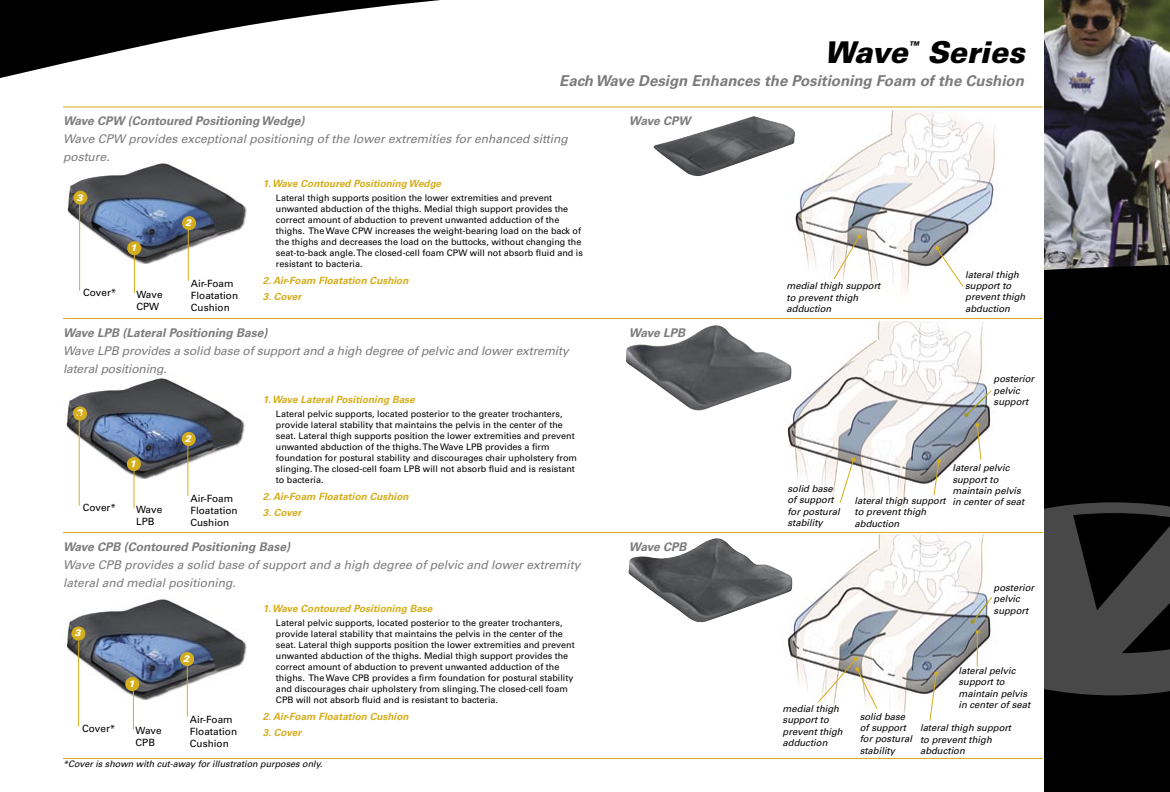
<style>
.page{position:relative;width:1170px;height:792px;background:#fff}
.page>*{position:absolute;margin:0;border:0;box-sizing:border-box;transform-origin:0 0}
.t1{font:italic 900 30px "Univers LT Std";letter-spacing:-.01em;color:#000}
.t2{font:italic 700 15px "Univers LT Std";color:#7c7c7c}
.t3{font:italic 12px/18px "Univers LT Std";color:#7c7c7c}
.t4{font:italic 700 12px "Univers LT Std";color:#7c7c7c}
.t5{font:italic 900 12px "Univers LT Std";color:#000}
.t6{font:italic 700 10px "Univers LT Std";color:#d5ae1d}
.t7{font:10px/12px "Univers LT Std";color:#000}
.t8{font:italic 9.5px/11.4px "Univers LT Std";color:#000}
.t9{font:italic 900 9.4px "Univers LT Std";color:#fff}
.t10{font:9px/11px "Univers LT Std";color:#000}
.t11{font:italic 9px "Univers LT Std";color:#000}
.s1{font-weight:700}
</style>
<div class="page">
<div style="left:1044px;top:0;width:126px;height:792px;background:#000"></div>
<svg style="left:1044px;top:502px;width:126px;height:193px"></svg>
<img style="left:795px;top:110px;width:201px;height:183px">
<img style="left:787px;top:534px;width:204px;height:183px">
<img style="left:787px;top:321px;width:204px;height:191px">
<svg style="left:0;top:0;width:440px;height:78px"></svg>
<img style="left:1044px;top:0;width:126px;height:270px">
<img style="left:67px;top:163px;width:180px;height:100px">
<hr style="left:79px;top:199px;width:1px;height:92px;background:#d5ae1d">
<hr style="left:188px;top:223px;width:1px;height:58px;background:#d5ae1d">
<hr style="left:134px;top:248px;width:1px;height:45px;background:#d5ae1d">
<div style="left:127px;top:241px;width:14px;height:14px;background:#d5ae1d;border-radius:50%"></div>
<div style="left:182px;top:216px;width:14px;height:14px;background:#d5ae1d;border-radius:50%"></div>
<div style="left:73px;top:191px;width:14px;height:14px;background:#d5ae1d;border-radius:50%"></div>
<img style="left:65px;top:599px;width:182px;height:101px">
<hr style="left:133px;top:684px;width:1px;height:45px;background:#d5ae1d">
<hr style="left:187px;top:659px;width:1px;height:58px;background:#d5ae1d">
<hr style="left:78px;top:635px;width:1px;height:92px;background:#d5ae1d">
<div style="left:125px;top:677px;width:14px;height:14px;background:#d5ae1d;border-radius:50%"></div>
<div style="left:180px;top:652px;width:14px;height:14px;background:#d5ae1d;border-radius:50%"></div>
<div style="left:71px;top:627px;width:14px;height:14px;background:#d5ae1d;border-radius:50%"></div>
<img style="left:66px;top:377px;width:179px;height:101px">
<hr style="left:134px;top:463px;width:1px;height:45px;background:#d5ae1d">
<hr style="left:187px;top:438px;width:1px;height:58px;background:#d5ae1d">
<div style="left:127px;top:457px;width:14px;height:14px;background:#d5ae1d;border-radius:50%"></div>
<div style="left:182px;top:432px;width:14px;height:14px;background:#d5ae1d;border-radius:50%"></div>
<div style="left:73px;top:406px;width:14px;height:15px;background:#d5ae1d;border-radius:50%"></div>
<hr style="left:79px;top:414px;width:1px;height:92px;background:#d5ae1d">
<svg style="left:833px;top:235px;width:28px;height:45px"></svg>
<svg style="left:935px;top:246px;width:29px;height:42px"></svg>
<svg style="left:839px;top:457px;width:17px;height:47px"></svg>
<svg style="left:975px;top:423px;width:7px;height:38px"></svg>
<svg style="left:933px;top:459px;width:8px;height:37px"></svg>
<svg style="left:817px;top:657px;width:61px;height:53px"></svg>
<svg style="left:975px;top:630px;width:5px;height:4px"></svg>
<hr style="left:977px;top:632px;width:1px;height:35px;background:#d5ae1d">
<svg style="left:929px;top:672px;width:9px;height:49px"></svg>
<svg style="left:964px;top:389px;width:28px;height:28px"></svg>
<svg style="left:971px;top:596px;width:22px;height:28px"></svg>
<hr style="left:63px;top:318px;width:980px;height:1px;background:#d5ae1d">
<hr style="left:63px;top:532px;width:980px;height:1px;background:#d5ae1d">
<hr style="left:63px;top:107px;width:980px;height:1px;background:#d5ae1d">
<hr style="left:63px;top:758px;width:980px;height:1px;background:#d5ae1d">
<img style="left:654px;top:116px;width:141px;height:60px">
<img style="left:626px;top:325px;width:167px;height:86px">
<img style="left:629px;top:538px;width:163px;height:85px">
<p class="t1" style="left:825px;top:33px;width:85px">Wave</p>
<p class="t5" style="left:908px;top:38px;width:13px">™</p>
<p class="t1" style="left:927px;top:33px;width:99px">Series</p>
<p class="t2" style="left:559px;top:72px;width:466px">Each Wave Design Enhances the Positioning Foam of the Cushion</p>
<p class="t4" style="left:629px;top:113px;width:63px">Wave CPW</p>
<p class="t3" style="left:63px;top:112px;width:506px"><span class="s1">Wave CPW (Contoured Positioning Wedge)<br></span>Wave CPW provides exceptional positioning of the lower extremities for enhanced sitting posture.</p>
<p class="t6" style="left:263px;top:178px;width:180px">1. Wave Contoured Positioning Wedge</p>
<p class="t10" style="left:276px;top:193px;width:308px">Lateral thigh supports position the lower extremities and prevent unwanted abduction of the thighs. Medial thigh support provides the correct amount of abduction to prevent unwanted adduction of the thighs. The Wave CPW increases the weight-bearing load on the back of the thighs and decreases the load on the buttocks, without changing the seat-to-back angle.The closed-cell foam CPW will not absorb fluid and is resistant to bacteria.</p>
<p class="t6" style="left:263px;top:274px;width:147px">2. Air-Foam Floatation Cushion</p>
<p class="t6" style="left:263px;top:291px;width:40px">3. Cover</p>
<p class="t8" style="left:787px;top:280px;width:95px">medial thigh support to prevent thigh adduction</p>
<p class="t8" style="left:965px;top:269px;width:62px">lateral thigh support to prevent thigh abduction</p>
<p class="t9" style="left:77px;top:191px;width:8px">3</p>
<p class="t9" style="left:185px;top:217px;width:8px">2</p>
<p class="t9" style="left:130px;top:242px;width:8px">1</p>
<p class="t7" style="left:191px;top:278px;width:49px">Air-Foam<br>Floatation<br>Cushion</p>
<p class="t7" style="left:83px;top:287px;width:35px">Cover*</p>
<p class="t7" style="left:137px;top:289px;width:28px">Wave</p>
<p class="t7" style="left:137px;top:301px;width:24px">CPW</p>
<p class="t4" style="left:63px;top:325px;width:206px">Wave LPB (Lateral Positioning Base)</p>
<p class="t3" style="left:63px;top:342px;width:507px">Wave LPB provides a solid base of support and a high degree of pelvic and lower extremity lateral positioning.</p>
<p class="t6" style="left:263px;top:394px;width:153px">1. Wave Lateral Positioning Base</p>
<p class="t10" style="left:276px;top:409px;width:303px">Lateral pelvic supports, located posterior to the greater trochanters, provide lateral stability that maintains the pelvis in the center of the seat. Lateral thigh supports position the lower extremities and prevent unwanted abduction of the thighs.The Wave LPB provides a firm foundation for postural stability and discourages chair upholstery from slinging.The closed-cell foam LPB will not absorb fluid and is resistant to bacteria.</p>
<p class="t6" style="left:263px;top:490px;width:147px">2. Air-Foam Floatation Cushion</p>
<p class="t6" style="left:263px;top:507px;width:40px">3. Cover</p>
<p class="t4" style="left:63px;top:539px;width:229px">Wave CPB (Contoured Positioning Base)</p>
<p class="t3" style="left:63px;top:556px;width:519px">Wave CPB provides a solid base of support and a high degree of pelvic and lower extremity lateral and medial positioning.</p>
<p class="t6" style="left:263px;top:603px;width:171px">1. Wave Contoured Positioning Base</p>
<p class="t10" style="left:276px;top:618px;width:300px">Lateral pelvic supports, located posterior to the greater trochanters, provide lateral stability that maintains the pelvis in the center of the seat. Lateral thigh supports position the lower extremities and prevent unwanted abduction of the thighs. Medial thigh support provides the correct amount of abduction to prevent unwanted adduction of the thighs. The Wave CPB provides a firm foundation for postural stability and discourages chair upholstery from slinging.The closed-cell foam CPB will not absorb fluid and is resistant to bacteria.</p>
<p class="t6" style="left:263px;top:710px;width:147px">2. Air-Foam Floatation Cushion</p>
<p class="t7" style="left:136px;top:725px;width:28px">Wave</p>
<p class="t6" style="left:263px;top:727px;width:40px">3. Cover</p>
<p class="t7" style="left:136px;top:737px;width:21px">CPB</p>
<p class="t9" style="left:76px;top:407px;width:8px">3</p>
<p class="t9" style="left:185px;top:433px;width:8px">2</p>
<p class="t9" style="left:130px;top:458px;width:8px">1</p>
<p class="t7" style="left:191px;top:493px;width:49px">Air-Foam<br>Floatation<br>Cushion</p>
<p class="t7" style="left:83px;top:502px;width:35px">Cover*</p>
<p class="t7" style="left:136px;top:504px;width:28px">Wave</p>
<p class="t7" style="left:136px;top:516px;width:20px">LPB</p>
<p class="t9" style="left:75px;top:627px;width:8px">3</p>
<p class="t9" style="left:183px;top:653px;width:8px">2</p>
<p class="t9" style="left:128px;top:678px;width:8px">1</p>
<p class="t7" style="left:190px;top:714px;width:49px">Air-Foam<br>Floatation<br>Cushion</p>
<p class="t7" style="left:82px;top:723px;width:35px">Cover*</p>
<p class="t11" style="left:63px;top:758px;width:261px">*Cover is shown with cut-away for illustration purposes only.</p>
<p class="t4" style="left:629px;top:325px;width:58px">Wave LPB</p>
<p class="t4" style="left:629px;top:539px;width:59px">Wave CPB</p>
<p class="t8" style="left:994px;top:373px;width:42px">posterior</p>
<p class="t8" style="left:994px;top:385px;width:28px">pelvic</p>
<p class="t8" style="left:994px;top:396px;width:36px">support</p>
<p class="t8" style="left:787px;top:483px;width:54px">solid base of support for postural</p>
<p class="t8" style="left:787px;top:517px;width:37px">stability</p>
<p class="t8" style="left:952px;top:462px;width:73px">lateral pelvic support to maintain pelvis in center of seat</p>
<p class="t8" style="left:855px;top:495px;width:93px">lateral thigh support to prevent thigh</p>
<p class="t8" style="left:855px;top:518px;width:46px">abduction</p>
<p class="t8" style="left:994px;top:582px;width:42px">posterior</p>
<p class="t8" style="left:994px;top:593px;width:28px">pelvic</p>
<p class="t8" style="left:994px;top:605px;width:36px">support</p>
<p class="t8" style="left:783px;top:703px;width:62px">medial thigh support to prevent thigh adduction</p>
<p class="t8" style="left:860px;top:711px;width:54px">solid base of support for postural</p>
<p class="t8" style="left:860px;top:745px;width:37px">stability</p>
<p class="t8" style="left:958px;top:665px;width:73px">lateral pelvic support to maintain pelvis in center of seat</p>
<p class="t8" style="left:920px;top:722px;width:93px">lateral thigh support to prevent thigh abduction</p>
</div>
